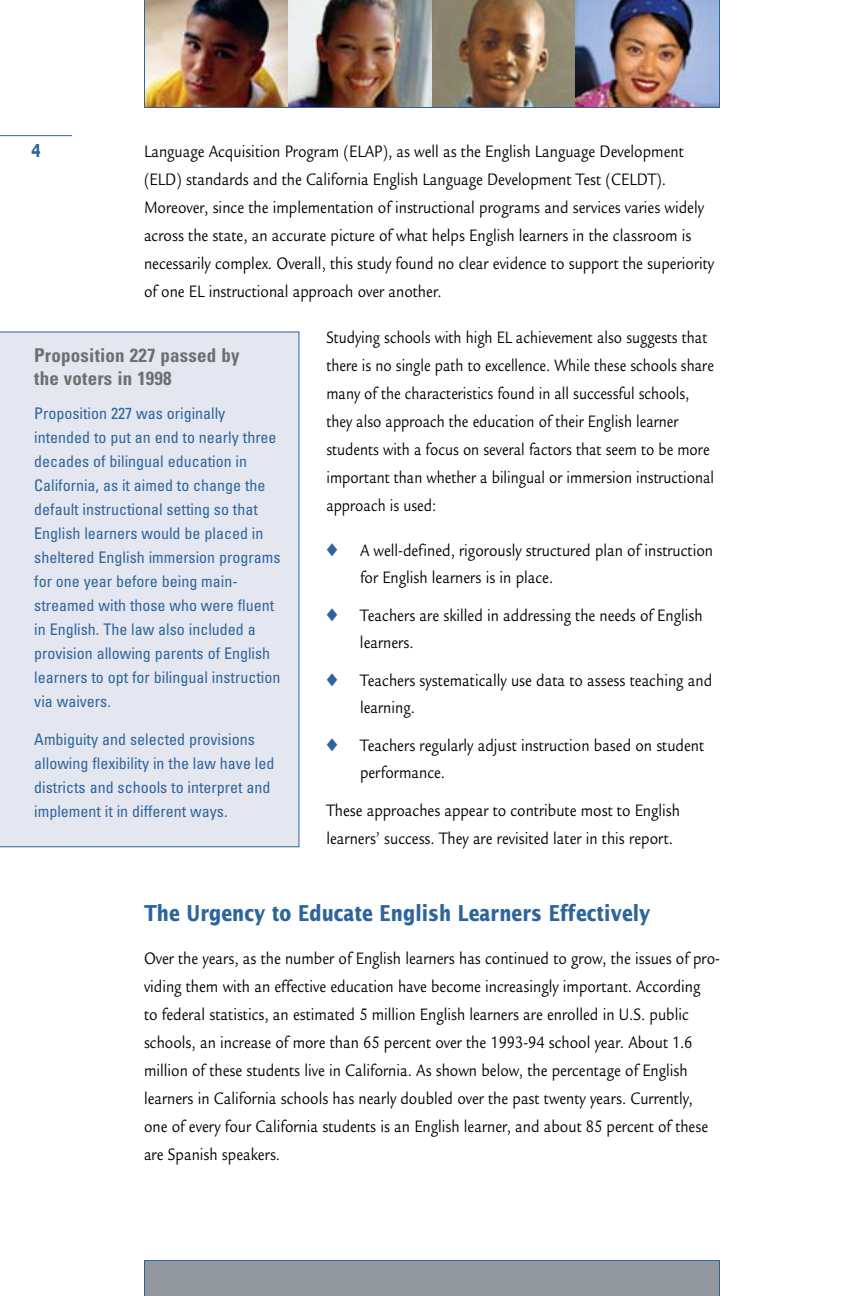
<style>
.page{position:relative;width:864px;height:1296px;background:#fff}
.page>*{position:absolute;margin:0;border:0;box-sizing:border-box;transform-origin:0 0}
.t1{font:700 22px "Lucida Sans";color:#2d659b;scale:.8 1}
.t2{font:700 condensed 19px/23px "Univers";letter-spacing:.01em;color:#6d6f71}
.t3{font:18px/28px "Legacy Sans";color:#000;scale:.85 1}
.t4{font:18px/28px "Legacy Sans";color:#000;scale:.83 1}
.t5{font:condensed 16px/24px "Univers";color:#2d659b}
.s1{color:#2d659b}
</style>
<div class="page">
<hr style="left:0;top:135px;width:72px;height:1px;background:#2d659b">
<div style="left:144px;top:1260px;width:576px;height:36px;background:#92989e"></div>
<div style="left:0;top:331px;width:299px;height:516px;background:#e5e7f0"></div>
<img style="left:144px;top:0;width:576px;height:108px">
<p class="t3" style="left:144px;top:138px;width:672px">Language Acquisition Program (ELAP), as well as the English Language Development (ELD) standards and the California English Language Development Test (CELDT).<br>Moreover, since the implementation of instructional programs and services varies widely across the state, an accurate picture of what helps English learners in the classroom is necessarily complex. Overall, this study found no clear evidence to support the superiority of one EL instructional approach over another.</p>
<p class="t4" style="left:326px;top:324px;width:469px">Studying schools with high EL achievement also suggests that there is no single path to excellence. While these schools share many of the characteristics found in all successful schools, they also approach the education of their English learner students with a focus on several factors that seem to be more important than whether a bilingual or immersion instructional approach is used:</p>
<p class="t3" style="left:360px;top:537px;width:417px;line-height:27px;text-indent:-34px"><span class="s1">◆</span> A well-defined, rigorously structured plan of instruction for English learners is in place.</p>
<p class="t3" style="left:360px;top:602px;width:405px;line-height:27px;text-indent:-34px"><span class="s1">◆</span> Teachers are skilled in addressing the needs of English learners.</p>
<p class="t3" style="left:360px;top:667px;width:416px;line-height:27px;text-indent:-34px"><span class="s1">◆</span> Teachers systematically use data to assess teaching and learning.</p>
<p class="t3" style="left:360px;top:732px;width:406px;line-height:27px;text-indent:-34px"><span class="s1">◆</span> Teachers regularly adjust instruction based on student performance.</p>
<p class="t3" style="left:326px;top:797px;width:418px">These approaches appear to contribute most to English learners’ success. They are revisited later in this report.</p>
<p class="t2" style="left:34px;top:344px;width:207px">Proposition 227 passed by the voters in 1998</p>
<p class="t5" style="left:34px;top:401px;width:248px">Proposition 227 was originally intended to put an end to nearly three decades of bilingual education in California, as it aimed to change the default instructional setting so that English learners would be placed in sheltered English immersion programs for one year before being main&shy;streamed with those who were fluent in English. The law also included a provision allowing parents of English learners to opt for bilingual instruction via waivers.</p>
<p class="t5" style="left:34px;top:728px;width:242px">Ambiguity and selected provisions allowing flexibility in the law have led districts and schools to interpret and implement it in different ways.</p>
<p class="t1" style="left:144px;top:901px;width:635px">The Urgency to Educate English Learners Effectively</p>
<p class="t3" style="left:144px;top:944px;width:679px">Over the years, as the number of English learners has continued to grow, the issues of pro&shy;viding them with an effective education have become increasingly important. According<br>to federal statistics, an estimated 5 million English learners are enrolled in U.S. public schools, an increase of more than 65 percent over the 1993-94 school year. About 1.6 million of these students live in California. As shown below, the percentage of English learners in California schools has nearly doubled over the past twenty years. Currently, one of every four California students is an English learner, and about 85 percent of these are Spanish speakers.</p>
</div>
